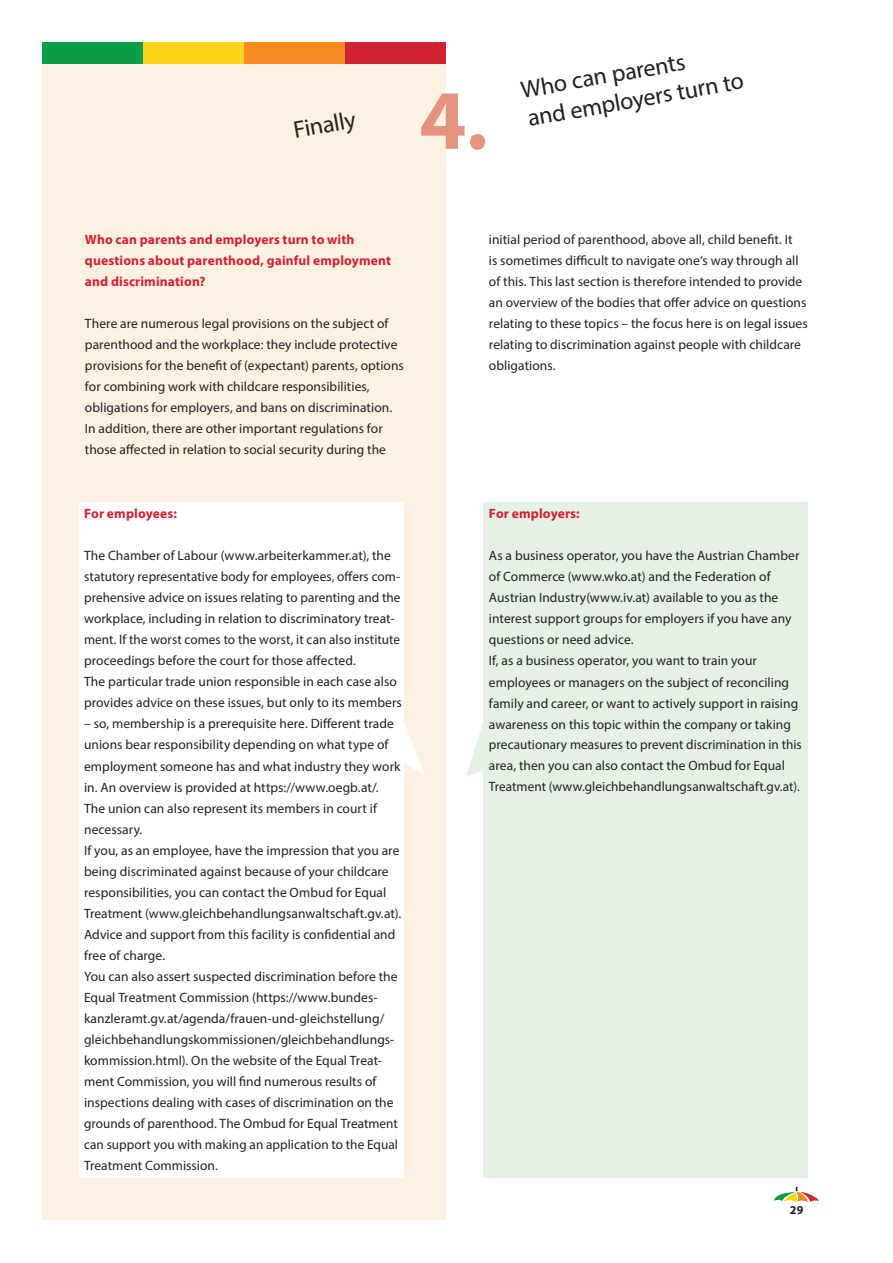
<style>
.page{position:relative;width:893px;height:1263px;background:#fff}
.page>*{position:absolute;margin:0;border:0;box-sizing:border-box;transform-origin:0 0}
.t1{font:700 85.05px "Myriad Pro";color:#e59381}
.t2{font:24px/28.8px "Myriad Pro";color:#231f20}
.t3{font:13.5px/21px "Myriad Pro";letter-spacing:.005em;color:#231f20}
.t4{font:700 13.5px/21px "Myriad Pro";letter-spacing:.01em;color:#d12233}
.t5{font:700 12px "Myriad Pro";color:#231f20}
</style>
<div class="page">
<div style="left:42px;top:43px;width:404px;height:1177px;background:#fef1e2"></div>
<svg style="left:404px;top:723px;width:21px;height:53px"></svg>
<svg style="left:466px;top:724px;width:17px;height:52px"></svg>
<div style="left:483px;top:502px;width:325px;height:676px;background:#e5f1e5"></div>
<div style="left:42px;top:43px;width:102px;height:21px;background:#0a9f46"></div>
<div style="left:143px;top:43px;width:102px;height:21px;background:#fed41a"></div>
<div style="left:244px;top:43px;width:102px;height:21px;background:#f68b1f"></div>
<div style="left:345px;top:43px;width:101px;height:21px;background:#d12233"></div>
<div style="left:79px;top:502px;width:325px;height:676px;background:#fff"></div>
<svg style="left:774px;top:1187px;width:45px;height:15px"></svg>
<h2 class="t2" style="left:291px;top:116px;width:64px;rotate:-10deg">Finally</h2>
<h1 class="t1" style="left:419px;top:65px;width:70px">4.</h1>
<h2 class="t2" style="left:518px;top:76px;width:222px;rotate:-10deg">Who can parents<br>and employers turn to</h2>
<p class="t4" style="left:85px;top:228px;width:308px">Who can parents and employers turn to with questions about parenthood, gainful employment and discrimination?</p>
<p class="t3" style="left:85px;top:313px;width:320px">There are numerous legal provisions on the subject of parenthood and the workplace: they include protective provisions for the benefit of (expectant) parents, options for combining work with childcare responsibilities, obligations for employers, and bans on discrimination.<br>In addition, there are other important regulations for those affected in relation to social security during the</p>
<p class="t4" style="left:84px;top:503px;width:94px">For employees:</p>
<p class="t3" style="left:84px;top:545px;width:319px">The Chamber of Labour (www.arbeiterkammer.at), the statutory representative body for employees, offers com&shy;prehensive advice on issues relating to parenting and the workplace, including in relation to discriminatory treat&shy;ment. If the worst comes to the worst, it can also institute proceedings before the court for those affected.<br>The particular trade union responsible in each case also provides advice on these issues, but only to its members</p>
<p class="t3" style="left:84px;top:713px;width:319px">– so, membership is a prerequisite here. Different trade unions bear responsibility depending on what type of employment someone has and what industry they work in. An overview is provided at https://www.oegb.at/.<br>The union can also represent its members in court if necessary.<br>If you, as an employee, have the impression that you are being discriminated against because of your childcare responsibilities, you can contact the Ombud for Equal Treatment (www.gleichbehandlungsanwaltschaft.gv.at).<br>Advice and support from this facility is confidential and free of charge.<br>You can also assert suspected discrimination before the Equal Treatment Commission (https://www.bundes&shy;kanzleramt.gv.at/agenda/frauen-und-gleichstellung/ gleichbehandlungskommissionen/gleichbehandlungs&shy;kommission.html). On the website of the Equal Treat&shy;ment Commission, you will find numerous results of inspections dealing with cases of discrimination on the grounds of parenthood. The Ombud for Equal Treatment can support you with making an application to the Equal Treatment Commission.</p>
<p class="t3" style="left:489px;top:229px;width:320px">initial period of parenthood, above all, child benefit. It<br>is sometimes difficult to navigate one‘s way through all of this. This last section is therefore intended to provide an overview of the bodies that offer advice on questions relating to these topics – the focus here is on legal issues relating to discrimination against people with childcare obligations.</p>
<p class="t4" style="left:489px;top:503px;width:92px">For employers:</p>
<p class="t3" style="left:489px;top:545px;width:314px">As a business operator, you have the Austrian Chamber of Commerce (www.wko.at) and the Federation of Austrian Industry(www.iv.at) available to you as the interest support groups for employers if you have any questions or need advice.<br>If, as a business operator, you want to train your employees or managers on the subject of reconciling family and career, or want to actively support in raising awareness on this topic within the company or taking precautionary measures to prevent discrimination in this area, then you can also contact the Ombud for Equal Treatment (www.gleichbehandlungsanwaltschaft.gv.at).</p>
<p class="t5" style="left:790px;top:1202px;width:15px">29</p>
</div>
